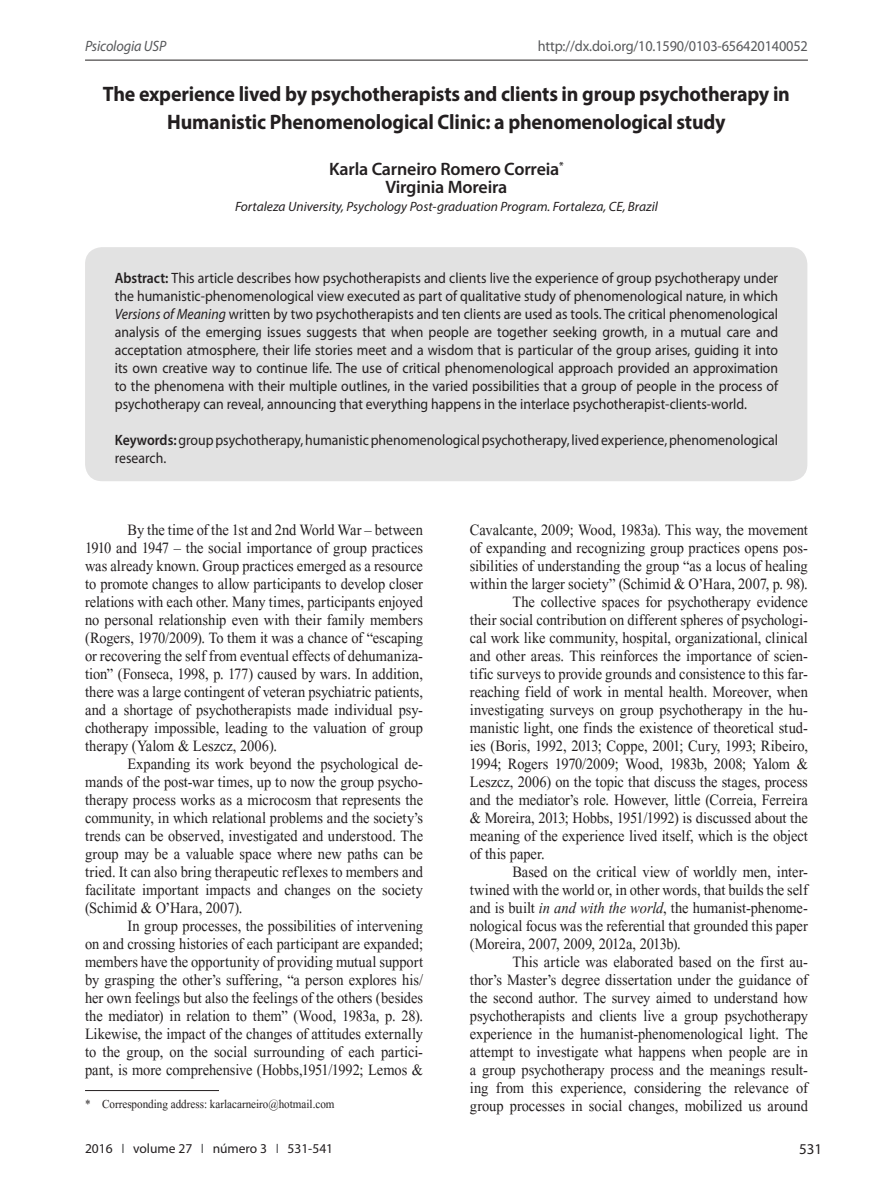
<style>
.page{position:relative;width:893px;height:1191px;background:#fff}
.page>*{position:absolute;margin:0;border:0;box-sizing:border-box;transform-origin:0 0}
.titulo{font:700 21px "Myriad Pro";letter-spacing:-.01em;color:#231f20;scale:.95 1}
.texto{font:19.5px/18px "Aparajita";color:#231f20;text-align:justify;scale:.92 1}
.autores{font:600 18px "Myriad Pro";letter-spacing:-.01em;color:#231f20}
.resumo{font:15px/18px "Myriad Pro";color:#231f20;text-align:justify;scale:.92 1}
.RODAPE{font:15px "Aparajita";color:#231f20;scale:.92 1}
.t1{font:15px "Myriad Pro";letter-spacing:-.01em;color:#57585a;scale:.95 1}
.t2{font:italic 15px "Myriad Pro";letter-spacing:-.01em;color:#57585a;scale:.95 1}
.resumo-2{font:15px "Myriad Pro";color:#231f20}
.instituicao{font:italic 13.5px "Myriad Pro";color:#231f20}
.t3{font:13.5px "Myriad Pro";color:#231f20}
.s1{font-weight:600}
.s2{font-style:italic}
.s3{color:#57585a}
</style>
<div class="page">
<hr style="left:85px;top:60px;width:723px;height:1px;background:#231f20">
<div style="left:85px;top:247px;width:722px;height:234px;background:#e2e2e2;border-radius:17px"></div>
<hr style="left:85px;top:1090px;width:134px;height:1px;background:#231f20">
<p class="t2" style="left:85px;top:36px;width:87px">Psicologia USP</p>
<p class="t1" style="left:538px;top:37px;width:286px">http://dx.doi.org/10.1590/0103-656420140052</p>
<p class="titulo" style="left:103px;top:80px;width:725px">The experience lived by psychotherapists and clients in group psychotherapy in</p>
<p class="titulo" style="left:167px;top:109px;width:589px">Humanistic Phenomenological Clinic: a phenomenological study</p>
<p class="autores" style="left:329px;top:158px;width:236px">Karla Carneiro Romero Correia<sup>*</sup></p>
<p class="autores" style="left:385px;top:176px;width:123px">Virginia Moreira</p>
<p class="instituicao" style="left:235px;top:198px;width:424px">Fortaleza University, Psychology Post-graduation Program. Fortaleza, CE, Brazil</p>
<p class="resumo" style="left:115px;top:269px;width:723px"><span class="s1">Abstract:</span> This article describes how psychotherapists and clients live the experience of group psychotherapy under the humanistic-phenomenological view executed as part of qualitative study of phenomenological nature, in which <span class="s2">Versions of Meaning</span> written by two psychotherapists and ten clients are used as tools. The critical phenomenological analysis of the emerging issues suggests that when people are together seeking growth, in a mutual care and acceptation atmosphere, their life stories meet and a wisdom that is particular of the group arises, guiding it into its own creative way to continue life. The use of critical phenomenological approach provided an approximation to the phenomena with their multiple outlines, in the varied possibilities that a group of people in the process of psychotherapy can reveal, announcing that everything happens in the interlace psychotherapist-clients-world.</p>
<p class="resumo" style="left:115px;top:431px;width:723px"><span class="s1">Keywords:</span> group psychotherapy, humanistic phenomenological psychotherapy, lived experience, phenomenological research.</p>
<p class="texto" style="left:85px;top:522px;width:369px;text-indent:43px">By the time of the 1st and 2nd World War – between 1910 and 1947 – the social importance of group practices was already known. Group practices emerged as a resource to promote changes to allow participants to develop closer relations with each other. Many times, participants enjoyed no personal relationship even with their family members (Rogers, 1970/2009). To them it was a chance of “escaping or recovering the self from eventual effects of dehumaniza&shy;tion” (Fonseca, 1998, p. 177) caused by wars. In addition, there was a large contingent of veteran psychiatric patients, and a shortage of psychotherapists made individual psy&shy;chotherapy impossible, leading to the valuation of group therapy (Yalom &amp; Leszcz, 2006).</p>
<p class="texto" style="left:85px;top:756px;width:369px;text-indent:43px">Expanding its work beyond the psychological de&shy;mands of the post-war times, up to now the group psycho&shy;therapy process works as a microcosm that represents the community, in which relational problems and the society’s trends can be observed, investigated and understood. The group may be a valuable space where new paths can be tried. It can also bring therapeutic reflexes to members and facilitate important impacts and changes on the society (Schimid &amp; O’Hara, 2007).</p>
<p class="texto" style="left:85px;top:918px;width:369px;text-indent:43px">In group processes, the possibilities of intervening on and crossing histories of each participant are expanded; members have the opportunity of providing mutual support by grasping the other’s suffering, “a person explores his/ her own feelings but also the feelings of the others (besides the mediator) in relation to them” (Wood, 1983a, p. 28).<br>Likewise, the impact of the changes of attitudes externally to the group, on the social surrounding of each partici&shy;pant, is more comprehensive (Hobbs,1951/1992; Lemos &amp;</p>
<p class="RODAPE" style="left:85px;top:1094px;width:273px">* Corresponding address: karlacarneiro@hotmail.com</p>
<p class="texto" style="left:470px;top:522px;width:369px">Cavalcante, 2009; Wood, 1983a). This way, the movement of expanding and recognizing group practices opens pos&shy;sibilities of understanding the group “as a locus of healing within the larger society” (Schimid &amp; O’Hara, 2007, p. 98).</p>
<p class="texto" style="left:470px;top:594px;width:369px;text-indent:43px">The collective spaces for psychotherapy evidence their social contribution on different spheres of psychologi&shy;cal work like community, hospital, organizational, clinical and other areas. This reinforces the importance of scien&shy;tific surveys to provide grounds and consistence to this far&shy;reaching field of work in mental health. Moreover, when investigating surveys on group psychotherapy in the hu&shy;manistic light, one finds the existence of theoretical stud&shy;ies (Boris, 1992, 2013; Coppe, 2001; Cury, 1993; Ribeiro, 1994; Rogers 1970/2009; Wood, 1983b, 2008; Yalom &amp; Leszcz, 2006) on the topic that discuss the stages, process and the mediator’s role. However, little (Correia, Ferreira &amp; Moreira, 2013; Hobbs, 1951/1992) is discussed about the meaning of the experience lived itself, which is the object of this paper.</p>
<p class="texto" style="left:470px;top:864px;width:369px;text-indent:43px">Based on the critical view of worldly men, inter&shy;twined with the world or, in other words, that builds the self and is built <span class="s2">in and with the world</span>, the humanist-phenome&shy;nological focus was the referential that grounded this paper (Moreira, 2007, 2009, 2012a, 2013b).</p>
<p class="texto" style="left:470px;top:954px;width:369px;text-indent:43px">This article was elaborated based on the first au&shy;thor’s Master’s degree dissertation under the guidance of the second author. The survey aimed to understand how psychotherapists and clients live a group psychotherapy experience in the humanist-phenomenological light. The attempt to investigate what happens when people are in a group psychotherapy process and the meanings result&shy;ing from this experience, considering the relevance of group processes in social changes, mobilized us around</p>
<p class="t3" style="left:85px;top:1140px;width:250px">2016 <span class="s3">I</span> volume 27 <span class="s3">I</span> número 3 <span class="s3">I</span> 531-541</p>
<p class="resumo-2" style="left:799px;top:1139px;width:25px">531</p>
</div>
